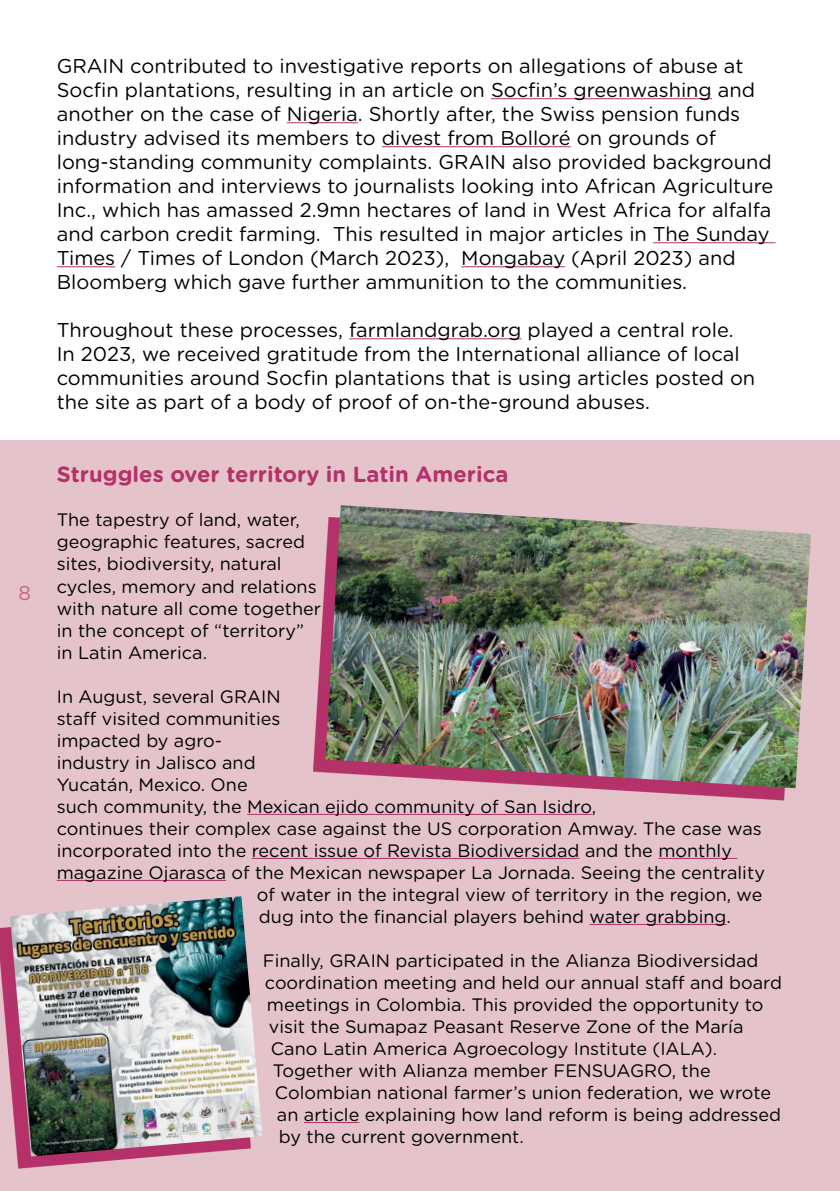
<style>
.page{position:relative;width:840px;height:1191px;background:#fff}
.page>*{position:absolute;margin:0;border:0;box-sizing:border-box;transform-origin:0 0}
.t1{font:700 22px "Gotham Rounded";color:#b43269}
.t2{font:20px/24px "Gotham Rounded";color:#000}
.t3{font:20px "Gotham Rounded";color:#c26684}
.t4{font:18px/22px "Gotham Rounded";color:#000}
</style>
<div class="page">
<div style="left:0;top:441px;width:839px;height:750px;background:#e4c3cb"></div>
<hr style="left:247px;top:814px;width:344px;height:1px;background:#b43269">
<hr style="left:251px;top:858px;width:328px;height:1px;background:#b43269">
<hr style="left:658px;top:858px;width:79px;height:1px;background:#b43269">
<hr style="left:57px;top:880px;width:169px;height:1px;background:#b43269">
<hr style="left:589px;top:924px;width:137px;height:1px;background:#b43269">
<hr style="left:304px;top:1122px;width:55px;height:1px;background:#b43269">
<hr style="left:490px;top:98px;width:221px;height:1px;background:#b43269">
<hr style="left:286px;top:122px;width:72px;height:1px;background:#b43269">
<hr style="left:381px;top:146px;width:189px;height:1px;background:#b43269">
<hr style="left:652px;top:242px;width:123px;height:1px;background:#b43269">
<hr style="left:57px;top:266px;width:58px;height:1px;background:#b43269">
<hr style="left:461px;top:266px;width:103px;height:1px;background:#b43269">
<hr style="left:349px;top:338px;width:172px;height:1px;background:#b43269">
<svg style="left:313px;top:573px;width:483px;height:227px"></svg>
<img style="left:325px;top:505px;width:485px;height:283px">
<svg style="left:0;top:927px;width:165px;height:242px"></svg>
<img style="left:10px;top:896px;width:252px;height:260px">
<p class="t3" style="left:18px;top:578px;width:14px">8</p>
<p class="t2" style="left:57px;top:53px;width:717px">GRAIN contributed to investigative reports on allegations of abuse at Socfin plantations, resulting in an article on Socfin’s greenwashing and another on the case of Nigeria. Shortly after, the Swiss pension funds industry advised its members to divest from Bolloré on grounds of long-standing community complaints. GRAIN also provided background information and interviews to journalists looking into African Agriculture Inc., which has amassed 2.9mn hectares of land in West Africa for alfalfa and carbon credit farming. This resulted in major articles in The Sunday Times / Times of London (March 2023), Mongabay (April 2023) and Bloomberg which gave further ammunition to the communities.</p>
<p class="t2" style="left:57px;top:317px;width:699px">Throughout these processes, farmlandgrab.org played a central role.<br>In 2023, we received gratitude from the International alliance of local communities around Socfin plantations that is using articles posted on the site as part of a body of proof of on-the-ground abuses.</p>
<p class="t1" style="left:57px;top:458px;width:453px">Struggles over territory in Latin America</p>
<p class="t4" style="left:57px;top:508px;width:266px">The tapestry of land, water, geographic features, sacred sites, biodiversity, natural cycles, memory and relations with nature all come together in the concept of “territory” in Latin America.</p>
<p class="t4" style="left:57px;top:684px;width:225px">In August, several GRAIN</p>
<p class="t4" style="left:57px;top:706px;width:225px">staff visited communities</p>
<p class="t4" style="left:57px;top:728px;width:167px">impacted by agro-</p>
<p class="t4" style="left:57px;top:750px;width:200px">industry in Jalisco and</p>
<p class="t4" style="left:57px;top:772px;width:192px">Yucatán, Mexico. One</p>
<p class="t4" style="left:57px;top:794px;width:540px">such community, the Mexican ejido community of San Isidro,</p>
<p class="t4" style="left:57px;top:816px;width:706px">continues their complex case against the US corporation Amway. The case was</p>
<p class="t4" style="left:57px;top:838px;width:676px">incorporated into the recent issue of Revista Biodiversidad and the monthly</p>
<p class="t4" style="left:57px;top:860px;width:709px">magazine Ojarasca of the Mexican newspaper La Jornada. Seeing the centrality</p>
<p class="t4" style="left:257px;top:882px;width:506px">of water in the integral view of territory in the region, we</p>
<p class="t4" style="left:259px;top:904px;width:473px">dug into the financial players behind water grabbing.</p>
<p class="t4" style="left:263px;top:948px;width:497px">Finally, GRAIN participated in the Alianza Biodiversidad</p>
<p class="t4" style="left:265px;top:970px;width:518px">coordination meeting and held our annual staff and board</p>
<p class="t4" style="left:267px;top:992px;width:497px">meetings in Colombia. This provided the opportunity to</p>
<p class="t4" style="left:269px;top:1014px;width:475px">visit the Sumapaz Peasant Reserve Zone of the María</p>
<p class="t4" style="left:271px;top:1036px;width:447px">Cano Latin America Agroecology Institute (IALA).</p>
<p class="t4" style="left:273px;top:1058px;width:439px">Together with Alianza member FENSUAGRO, the</p>
<p class="t4" style="left:275px;top:1080px;width:497px">Colombian national farmer’s union federation, we wrote</p>
<p class="t4" style="left:277px;top:1102px;width:505px">an article explaining how land reform is being addressed</p>
<p class="t4" style="left:279px;top:1124px;width:246px">by the current government.</p>
</div>
